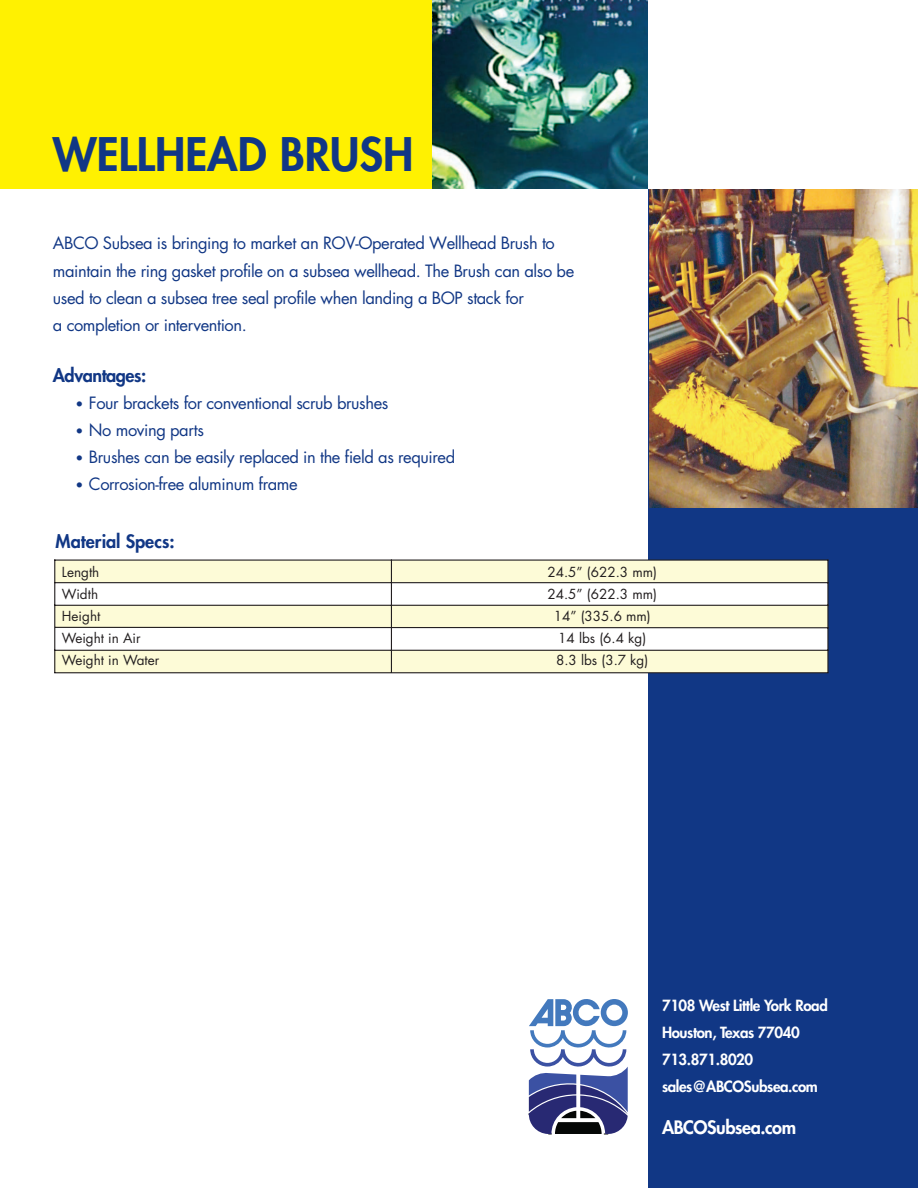
<style>
.page{position:relative;width:918px;height:1188px;background:#fff}
.page>*{position:absolute;margin:0;border:0;box-sizing:border-box;transform-origin:0 0}
.t1{font:800 45px "Futura";color:#113785}
.t2{font:800 18px "Futura";letter-spacing:-.015em;color:#113785}
.t3{font:800 18px "Futura";letter-spacing:-.025em;color:#fff}
.t4{font:16.5px/27.5px "Futura";letter-spacing:-.025em;color:#113785}
.t5{font:800 15px/27px "Futura";letter-spacing:-.025em;color:#fff}
.t6{font:13.5px "Futura";color:#231f20}
.s1{font-family:"Futura PT";font-size:18.75px}
.s2{font-size:13.5px}
</style>
<div class="page">
<div style="left:0;top:0;width:432px;height:189px;background:#fff101"></div>
<div style="left:648px;top:189px;width:270px;height:999px;background:#113785"></div>
<img style="left:649px;top:189px;width:269px;height:319px">
<img style="left:432px;top:0;width:216px;height:189px">
<svg style="left:529px;top:999px;width:99px;height:136px"></svg>
<div style="left:55px;top:560px;width:773px;height:113px;background:#fff"></div>
<div style="left:55px;top:560px;width:773px;height:22px;background:#fdfbd7"></div>
<div style="left:55px;top:605px;width:773px;height:22px;background:#fdfbd7"></div>
<div style="left:55px;top:650px;width:773px;height:22px;background:#fdfbd7"></div>
<hr style="left:54px;top:560px;width:774px;height:1px;background:#231f20">
<hr style="left:55px;top:582px;width:773px;height:1px;background:#231f20">
<hr style="left:54px;top:605px;width:774px;height:1px;background:#231f20">
<hr style="left:55px;top:627px;width:773px;height:1px;background:#231f20">
<hr style="left:54px;top:650px;width:774px;height:1px;background:#231f20">
<hr style="left:54px;top:672px;width:774px;height:1px;background:#231f20">
<hr style="left:54px;top:560px;width:1px;height:113px;background:#231f20">
<hr style="left:391px;top:560px;width:1px;height:113px;background:#231f20">
<hr style="left:827px;top:560px;width:2px;height:113px;background:#231f20">
<h1 class="t1" style="left:53px;top:124px;width:69px">Wellhead</h1>
<h1 class="t1" style="left:280px;top:124px;width:52px">Brush</h1>
<p class="t4" style="left:53px;top:229px;width:523px">ABCO Subsea is bringing to market <span class="s1">an</span> ROV-Operated Wellhead Brush to maintain the ring gasket profile on a subsea wellhead. The Brush can also be used to clean a subsea tree seal profile when landing a BOP stack for<br>a completion or intervention.</p>
<p class="t2" style="left:53px;top:364px;width:95px">Advantages:</p>
<p class="t4" style="left:75px;top:389px;width:315px"><span class="s2">•</span> Four brackets for conventional scrub brushes</p>
<p class="t4" style="left:75px;top:416px;width:130px"><span class="s2">•</span> No moving parts</p>
<p class="t4" style="left:75px;top:443px;width:381px"><span class="s2">•</span> Brushes can be easily replaced in the field as required</p>
<p class="t4" style="left:75px;top:470px;width:224px"><span class="s2">•</span> Corrosion-free aluminum frame</p>
<p class="t2" style="left:55px;top:530px;width:121px">Material Specs:</p>
<p class="t6" style="left:62px;top:563px;width:39px">Length</p>
<p class="t6" style="left:548px;top:563px;width:111px">24.5” (622.3 mm)</p>
<p class="t6" style="left:62px;top:585px;width:38px">Width</p>
<p class="t6" style="left:548px;top:585px;width:111px">24.5” (622.3 mm)</p>
<p class="t6" style="left:62px;top:607px;width:40px">Height</p>
<p class="t6" style="left:554px;top:607px;width:99px">14” (335.6 mm)</p>
<p class="t6" style="left:62px;top:629px;width:80px">Weight in Air</p>
<p class="t6" style="left:558px;top:629px;width:90px">14 lbs (6.4 kg)</p>
<p class="t6" style="left:62px;top:651px;width:99px">Weight in Water</p>
<p class="t6" style="left:556px;top:651px;width:94px">8.3 lbs (3.7 kg)</p>
<p class="t5" style="left:662px;top:992px;width:167px">7108 West Little York Road<br>Houston, Texas 77040<br>713.871.8020 sales@ABCOSubsea.com</p>
<p class="t3" style="left:662px;top:1115px;width:136px">ABCOSubsea.com</p>
</div>
